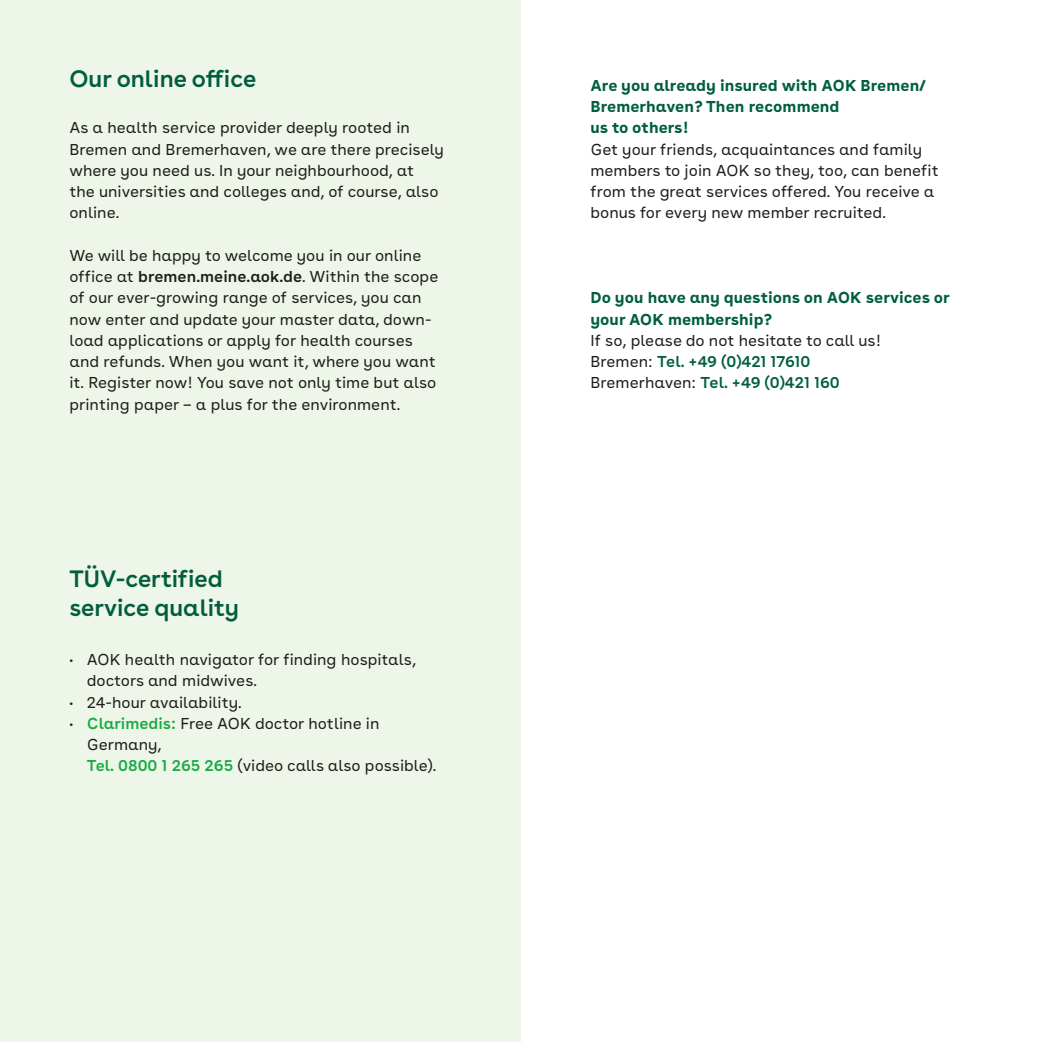
<style>
.page{position:relative;width:1042px;height:1042px;background:#fff}
.page>*{position:absolute;margin:0;border:0;box-sizing:border-box;transform-origin:0 0}
.t1{font:600 23.62px/28.7px "AOK Buenos Aires";color:#005e3f}
.t2{font:15.75px/21.3px "AOK Buenos Aires Text";color:#1d1d1b}
.t3{font:700 15.75px/21.2px "AOK Buenos Aires Text";color:#005e3f}
.s1{font-weight:600}
.s2{font-weight:600;color:#18ab42}
.s3{font-weight:600;color:#005e3f}
</style>
<div class="page">
<div style="left:0;top:0;width:521px;height:1042px;background:#eef5e9"></div>
<h1 class="t1" style="left:69px;top:62px;width:188px">Our online office</h1>
<p class="t2" style="left:69px;top:116px;width:376px">As a health service provider deeply rooted in Bremen and Bremerhaven, we are there precisely where you need us. In your neighbourhood, at<br>the universities and colleges and, of course, also online.</p>
<p class="t2" style="left:69px;top:243px;width:370px">We will be happy to welcome you in our online office at <span class="s1">bremen.meine.aok.de</span>. Within the scope of our ever-growing range of services, you can now enter and update your master data, down&shy;load applications or apply for health courses and refunds. When you want it, where you want it. Register now! You save not only time but also printing paper – a plus for the environment.</p>
<h1 class="t1" style="left:69px;top:562px;width:171px">TÜV-certified service quality</h1>
<p class="t2" style="left:87px;top:647px;width:331px;text-indent:-17px">• AOK health navigator for finding hospitals, doctors and midwives.</p>
<p class="t2" style="left:69px;top:690px;width:174px">• 24-hour availability.</p>
<p class="t2" style="left:87px;top:711px;width:351px;text-indent:-17px">• <span class="s2">Clarimedis:</span> Free AOK doctor hotline in<br>Germany,<br><span class="s2">Tel. 0800 1 265 265</span> (video calls also possible).</p>
<p class="t3" style="left:590px;top:73px;width:337px">Are you already insured with AOK Bremen/<br>Bremerhaven? Then recommend<br>us to others!</p>
<p class="t2" style="left:590px;top:137px;width:350px">Get your friends, acquaintances and family members to join AOK so they, too, can benefit from the great services offered. You receive a bonus for every new member recruited.</p>
<p class="t3" style="left:590px;top:286px;width:361px">Do you have any questions on AOK services or your AOK membership?</p>
<p class="t2" style="left:590px;top:328px;width:292px">If so, please do not hesitate to call us!<br>Bremen: <span class="s3">Tel. +49 (0)421 17610<br></span>Bremerhaven: <span class="s3">Tel. +49 (0)421 160</span></p>
</div>
